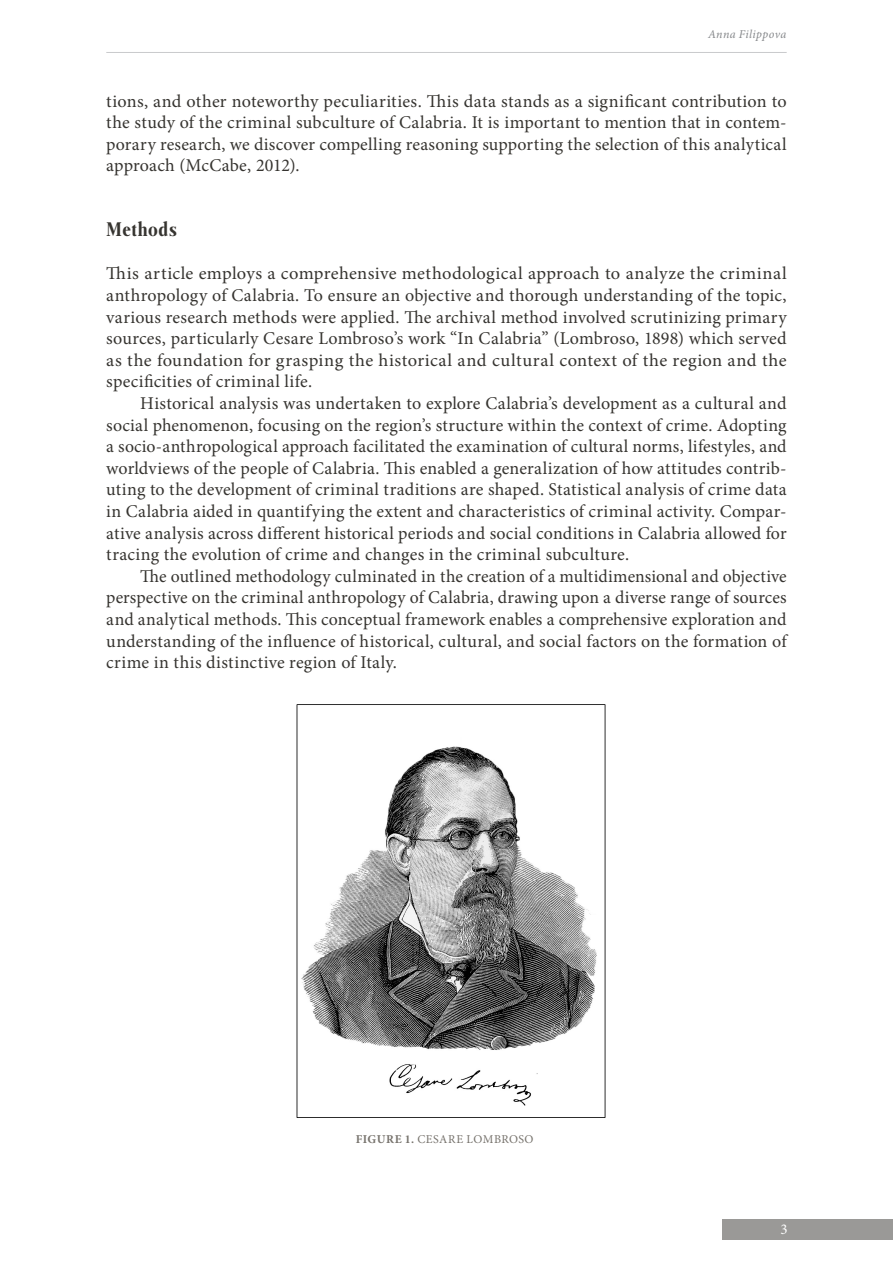
<style>
.page{position:relative;width:893px;height:1263px;background:#fff}
.page>*{position:absolute;margin:0;border:0;box-sizing:border-box;transform-origin:0 0}
.t1{font:700 21px "Frontis Condensed";letter-spacing:.025em;color:#363430}
.t2{font:18px/21.6px "Minion Pro";letter-spacing:.015em;color:#363430;text-align:justify}
.t3{font:15px "Minion Pro";color:#fff}
.photo{font:12px "Minion Pro";letter-spacing:.04em;color:#77736d}
.t4{font:italic 12px "Minion Pro";letter-spacing:.03em;color:#86888b}
.s1{font-weight:700}
</style>
<div class="page">
<div style="left:722px;top:1220px;width:171px;height:20px;background:#9a9997"></div>
<hr style="left:106px;top:52px;width:681px;height:1px;background:#c9cacc">
<img style="left:296px;top:704px;width:310px;height:414px">
<p class="t4" style="left:708px;top:26px;width:80px">Anna Filippova</p>
<p class="t2" style="left:106px;top:90px;width:682px">tions, and other noteworthy peculiarities. This data stands as a significant contribution to the study of the criminal subculture of Calabria. It is important to mention that in contem&shy;porary research, we discover compelling reasoning supporting the selection of this analytical approach (McCabe, 2012).</p>
<p class="t1" style="left:106px;top:215px;width:72px">Methods</p>
<p class="t2" style="left:106px;top:263px;width:682px">This article employs a comprehensive methodological approach to analyze the criminal anthropology of Calabria. To ensure an objective and thorough understanding of the topic, various research methods were applied. The archival method involved scrutinizing primary sources, particularly Cesare Lombroso’s work “In Calabria” (Lombroso, 1898) which served as the foundation for grasping the historical and cultural context of the region and the specificities of criminal life.</p>
<p class="t2" style="left:106px;top:392px;width:682px;text-indent:34px">Historical analysis was undertaken to explore Calabria’s development as a cultural and social phenomenon, focusing on the region’s structure within the context of crime. Adopting a socio-anthropological approach facilitated the examination of cultural norms, lifestyles, and worldviews of the people of Calabria. This enabled a generalization of how attitudes contrib&shy;uting to the development of criminal traditions are shaped. Statistical analysis of crime data in Calabria aided in quantifying the extent and characteristics of criminal activity. Compar&shy;ative analysis across different historical periods and social conditions in Calabria allowed for tracing the evolution of crime and changes in the criminal subculture.</p>
<p class="t2" style="left:106px;top:565px;width:682px;text-indent:34px">The outlined methodology culminated in the creation of a multidimensional and objective perspective on the criminal anthropology of Calabria, drawing upon a diverse range of sources and analytical methods. This conceptual framework enables a comprehensive exploration and understanding of the influence of historical, cultural, and social factors on the formation of crime in this distinctive region of Italy.</p>
<p class="photo" style="left:356px;top:1131px;width:179px"><span class="s1">FIGURE 1.</span> CESARE LOMBROSO</p>
<p class="t3" style="left:780px;top:1219px;width:9px">3</p>
</div>
